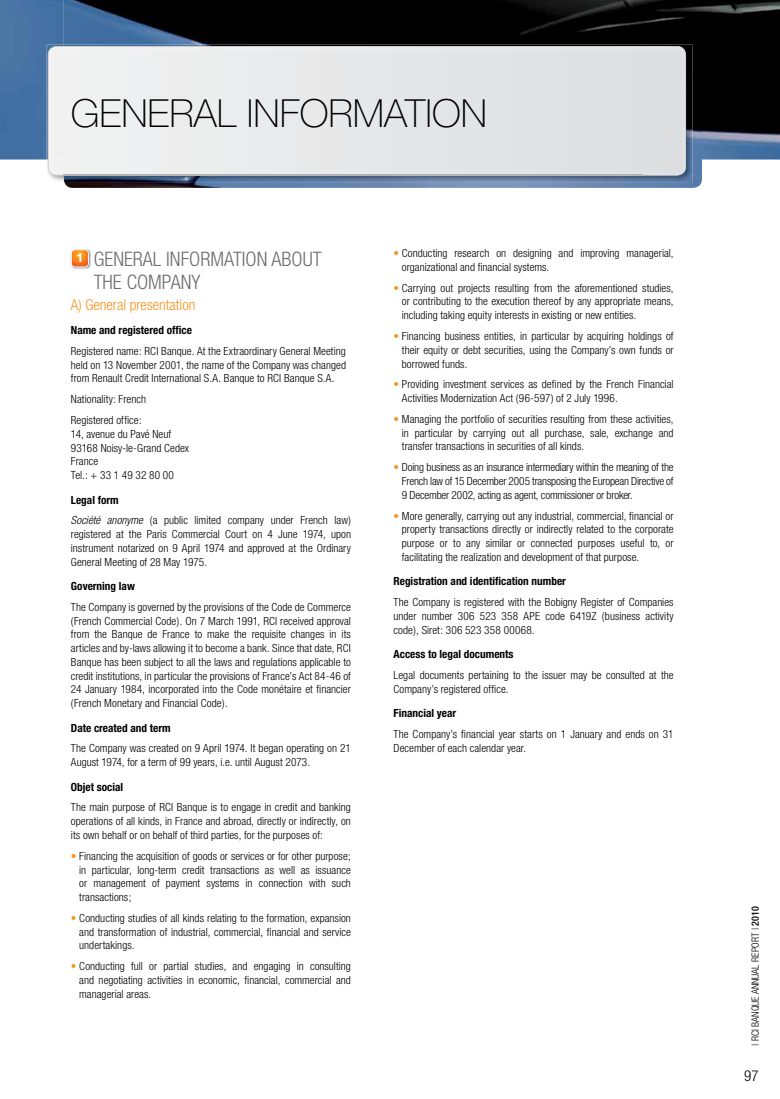
<style>
.page{position:relative;width:780px;height:1099px;background:#fff}
.page>*{position:absolute;margin:0;border:0;box-sizing:border-box;transform-origin:0 0}
.t1{font:100 38.75px "Helvetica Neue";color:#000}
.t2{font:300 condensed 20px/22.5px "Helvetica Neue";color:#6d6e71}
.t3{font:300 condensed 15px "Helvetica Neue";color:#f7941e}
.t4{font:300 condensed 15px "Helvetica Neue";color:#000}
.t5{font:300 condensed 11.25px/13.8px "Helvetica Neue";letter-spacing:.005em;color:#000;text-align:justify}
.t6{font:700 condensed 11.25px "Helvetica Neue";color:#000}
.t7{font:300 condensed 10px "Helvetica Neue";color:#000}
.s1{font-weight:700}
.s2{font-style:italic}
.s3{color:#f7941e}
.s4{font-weight:500}
</style>
<div class="page">
<img style="left:0;top:0;width:780px;height:159px">
<img style="left:64px;top:0;width:638px;height:188px">
<img style="left:72px;top:250px;width:19px;height:19px">
<svg style="left:71px;top:249px;width:18px;height:18px"></svg>
<img style="left:46px;top:45px;width:18px;height:136px">
<img style="left:64px;top:45px;width:628px;height:34px">
<img style="left:648px;top:79px;width:44px;height:103px">
<img style="left:64px;top:175px;width:584px;height:7px">
<img style="left:64px;top:89px;width:577px;height:86px">
<img style="left:48px;top:46px;width:16px;height:129px">
<img style="left:64px;top:46px;width:622px;height:43px">
<div style="left:641px;top:89px;width:45px;height:86px;background:#dddedf"></div>
<img style="left:64px;top:175px;width:578px;height:1px">
<h1 class="t1" style="left:71px;top:91px;width:417px">GENERAL INFORMATION</h1>
<h2 class="t2" style="left:94px;top:248px;width:229px;text-indent:-17px"><sup>1</sup> GENERAL INFORMATION ABOUT<br>THE COMPANY</h2>
<h3 class="t3" style="left:71px;top:296px;width:126px">A) General presentation</h3>
<p class="t6" style="left:71px;top:323px;width:122px">Name and registered office</p>
<p class="t5" style="left:71px;top:344px;width:276px">Registered name: RCI Banque. At the Extraordinary General Meeting held on 13 November 2001, the name of the Company was changed from Renault Credit International S.A. Banque to RCI Banque S.A.</p>
<p class="t5" style="left:71px;top:389px;width:77px;line-height:20.9px">Nationality: French<br>Registered office:</p>
<p class="t5" style="left:71px;top:427px;width:120px;text-align:left">14, avenue du Pavé Neuf<br>93168 Noisy-le-Grand Cedex<br>France<br>Tel.: + 33 1 49 32 80 00</p>
<p class="t5" style="left:71px;top:489px;width:281px;line-height:20.9px"><span class="s1">Legal form<br></span><span class="s2">Société anonyme</span> (a public limited company under French law)</p>
<p class="t5" style="left:71px;top:527px;width:281px">registered at the Paris Commercial Court on 4 June 1974, upon instrument notarized on 9 April 1974 and approved at the Ordinary General Meeting of 28 May 1975.</p>
<p class="t6" style="left:71px;top:579px;width:66px">Governing law</p>
<p class="t5" style="left:71px;top:600px;width:281px">The Company is governed by the provisions of the Code de Commerce (French Commercial Code). On 7 March 1991, RCI received approval from the Banque de France to make the requisite changes in its articles and by-laws allowing it to become a bank. Since that date, RCI Banque has been subject to all the laws and regulations applicable to credit institutions, in particular the provisions of France’s Act 84-46 of 24 January 1984, incorporated into the Code monétaire et financier (French Monetary and Financial Code).</p>
<p class="t6" style="left:71px;top:720px;width:101px">Date created and term</p>
<p class="t5" style="left:71px;top:741px;width:281px">The Company was created on 9 April 1974. It began operating on 21<br>August 1974, for a term of 99 years, i.e. until August 2073.</p>
<p class="t6" style="left:71px;top:779px;width:54px">Objet social</p>
<p class="t5" style="left:71px;top:800px;width:281px">The main purpose of RCI Banque is to engage in credit and banking operations of all kinds, in France and abroad, directly or indirectly, on its own behalf or on behalf of third parties, for the purposes of:</p>
<p class="t5" style="left:79px;top:848px;width:273px;text-indent:-8px"><span class="s3">•</span> Financing the acquisition of goods or services or for other purpose; in particular, long-term credit transactions as well as issuance or management of payment systems in connection with such transactions;</p>
<p class="t5" style="left:79px;top:910px;width:273px;text-indent:-8px"><span class="s3">•</span> Conducting studies of all kinds relating to the formation, expansion and transformation of industrial, commercial, financial and service undertakings.</p>
<p class="t5" style="left:79px;top:959px;width:273px;text-indent:-8px"><span class="s3">•</span> Conducting full or partial studies, and engaging in consulting and negotiating activities in economic, financial, commercial and managerial areas.</p>
<p class="t5" style="left:402px;top:246px;width:273px;text-indent:-8px"><span class="s3">•</span> Conducting research on designing and improving managerial, organizational and financial systems.</p>
<p class="t5" style="left:402px;top:281px;width:273px;text-indent:-8px"><span class="s3">•</span> Carrying out projects resulting from the aforementioned studies, or contributing to the execution thereof by any appropriate means, including taking equity interests in existing or new entities.</p>
<p class="t5" style="left:402px;top:329px;width:273px;text-indent:-8px"><span class="s3">•</span> Financing business entities, in particular by acquiring holdings of their equity or debt securities, using the Company’s own funds or borrowed funds.</p>
<p class="t5" style="left:402px;top:377px;width:273px;text-indent:-8px"><span class="s3">•</span> Providing investment services as defined by the French Financial<br>Activities Modernization Act (96-597) of 2 July 1996.</p>
<p class="t5" style="left:402px;top:412px;width:273px;text-indent:-8px"><span class="s3">•</span> Managing the portfolio of securities resulting from these activities, in particular by carrying out all purchase, sale, exchange and transfer transactions in securities of all kinds.</p>
<p class="t5" style="left:402px;top:460px;width:273px;text-indent:-8px"><span class="s3">•</span> Doing business as an insurance intermediary within the meaning of the French law of 15 December 2005 transposing the European Directive of 9 December 2002, acting as agent, commissioner or broker.</p>
<p class="t5" style="left:402px;top:508px;width:273px;text-indent:-8px"><span class="s3">•</span> More generally, carrying out any industrial, commercial, financial or property transactions directly or indirectly related to the corporate purpose or to any similar or connected purposes useful to, or facilitating the realization and development of that purpose.</p>
<p class="t6" style="left:393px;top:574px;width:174px">Registration and identification number</p>
<p class="t5" style="left:393px;top:595px;width:281px">The Company is registered with the Bobigny Register of Companies under number 306 523 358 APE code 6419Z (business activity code), Siret: 306 523 358 00068.</p>
<p class="t6" style="left:393px;top:647px;width:121px">Access to legal documents</p>
<p class="t5" style="left:393px;top:668px;width:281px">Legal documents pertaining to the issuer may be consulted at the<br>Company’s registered office.</p>
<p class="t6" style="left:393px;top:706px;width:64px">Financial year</p>
<p class="t5" style="left:393px;top:727px;width:281px">The Company’s financial year starts on 1 January and ends on 31<br>December of each calendar year.</p>
<p class="t7" style="left:749px;top:1045px;width:141px;rotate:-90deg">| RCI BANQUE ANNUAL REPORT | <span class="s4">2010</span></p>
<h3 class="t4" style="left:744px;top:1067px;width:16px">97</h3>
</div>
